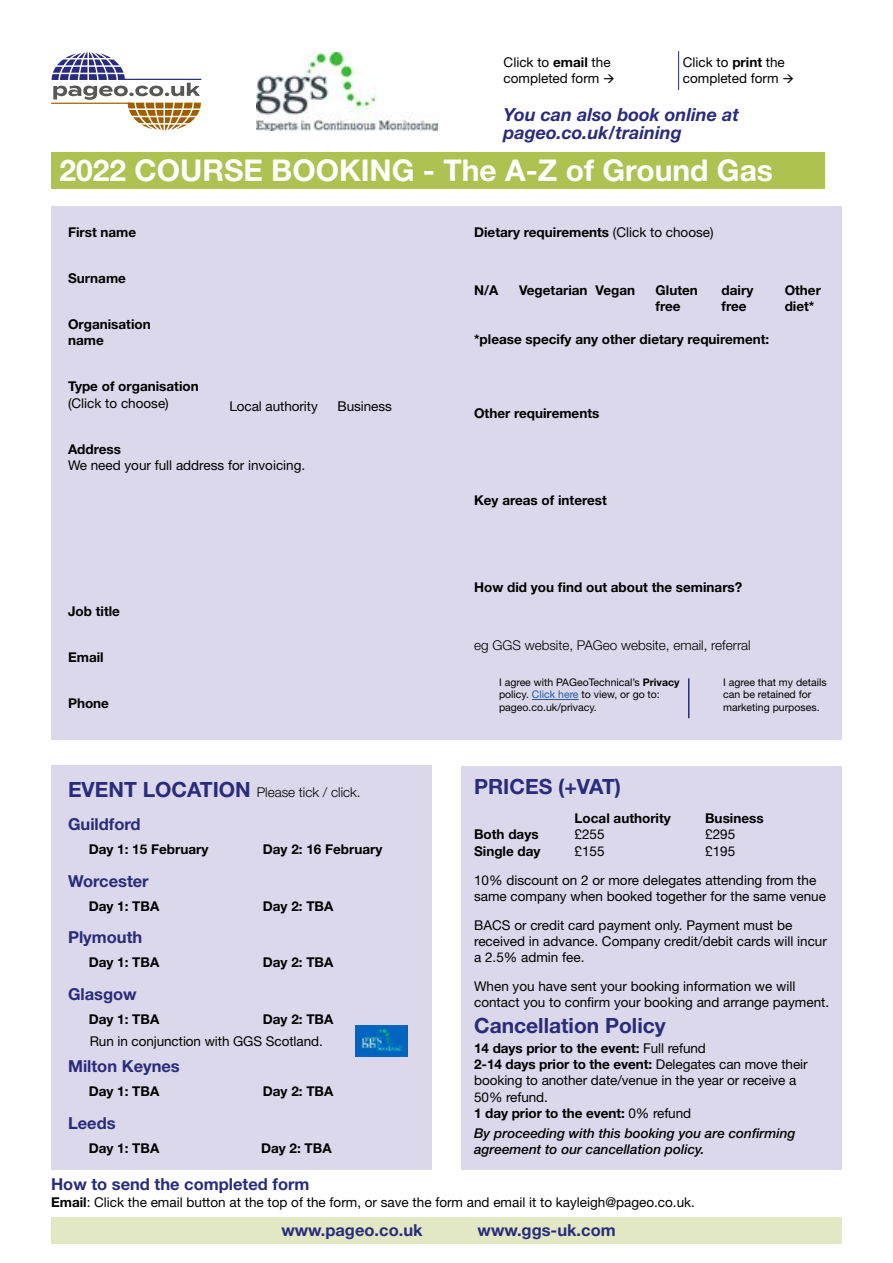
<style>
.page{position:relative;width:893px;height:1263px;background:#fff}
.page>*{position:absolute;margin:0;border:0;box-sizing:border-box;transform-origin:0 0}
.t1{font:700 30px "Helvetica Neue LT Std";color:#fff}
.t2{font:700 21px "Helvetica Neue LT Std";color:#2a2b7c}
.t3{font:italic 700 18px/18px "Helvetica Neue LT Std";color:#2a2b7c}
.t4{font:700 16.5px "Helvetica Neue LT Std";color:#2a2b7c}
.t5{font:13.5px/16.2px "Helvetica Neue LT Std";color:#000}
.t6{font:700 13.5px/16.2px "Helvetica Neue LT Std";color:#000}
.t7{font:italic 500 13.5px/16.2px "Helvetica Neue LT Std";color:#000}
.t8{font:300 13.5px "Helvetica Neue LT Std";color:#000}
.t9{font:10.5px/12.6px "Helvetica Neue LT Std";color:#000}
.s1{font-weight:700}
.s2{font-weight:700;font-size:21px;color:#2a2b7c}
.s3{font-weight:400}
.s4{color:#275b9b}
</style>
<div class="page">
<div style="left:51px;top:1217px;width:791px;height:27px;background:#e2e8c4"></div>
<div style="left:51px;top:206px;width:791px;height:534px;background:#dbd8ec"></div>
<div style="left:51px;top:152px;width:774px;height:37px;background:#aec252"></div>
<hr style="left:678px;top:51px;width:1px;height:39px;background:#2a2b7c">
<div style="left:461px;top:766px;width:381px;height:404px;background:#dbd8ec"></div>
<div style="left:51px;top:765px;width:381px;height:405px;background:#dbd8ec"></div>
<img style="left:355px;top:1026px;width:53px;height:30px">
<hr style="left:51px;top:103px;width:80px;height:1px;background:#9e5f02">
<svg style="left:52px;top:52px;width:149px;height:78px"></svg>
<img style="left:257px;top:52px;width:181px;height:78px">
<hr style="left:688px;top:678px;width:1px;height:40px;background:#2a2b7c">
<hr style="left:532px;top:699px;width:47px;height:1px;background:#275b9b">
<p class="t5" style="left:504px;top:54px;width:113px">Click to <span class="s1">email</span> the completed form →</p>
<p class="t5" style="left:683px;top:54px;width:113px">Click to <span class="s1">print</span> the completed form →</p>
<h3 class="t3" style="left:504px;top:105px;width:237px">You can also book online at pageo.co.uk/training</h3>
<h1 class="t1" style="left:60px;top:152px;width:715px">2022 COURSE BOOKING - The A-Z of Ground Gas</h1>
<p class="t6" style="left:68px;top:224px;width:70px">First name</p>
<p class="t6" style="left:68px;top:270px;width:59px">Surname</p>
<p class="t6" style="left:68px;top:316px;width:84px">Organisation name</p>
<p class="t6" style="left:68px;top:378px;width:132px">Type of organisation</p>
<p class="t5" style="left:68px;top:394px;width:102px">(Click to choose)</p>
<p class="t6" style="left:68px;top:440px;width:55px">Address</p>
<p class="t5" style="left:68px;top:457px;width:239px">We need your full address for invoicing.</p>
<p class="t5" style="left:229px;top:398px;width:90px">Local authority</p>
<p class="t5" style="left:337px;top:398px;width:56px">Business</p>
<p class="t6" style="left:68px;top:603px;width:53px">Job title</p>
<p class="t6" style="left:68px;top:649px;width:37px">Email</p>
<p class="t6" style="left:68px;top:695px;width:43px">Phone</p>
<p class="t8" style="left:68px;top:784px;width:294px"><span class="s2">EVENT LOCATION</span> Please tick / click.</p>
<p class="t4" style="left:68px;top:814px;width:74px">Guildford</p>
<p class="t6" style="left:89px;top:841px;width:121px">Day 1: 15 February</p>
<p class="t6" style="left:263px;top:841px;width:121px">Day 2: 16 February</p>
<p class="t4" style="left:68px;top:870px;width:82px">Worcester</p>
<p class="t6" style="left:89px;top:897px;width:72px">Day 1: TBA</p>
<p class="t6" style="left:263px;top:897px;width:72px">Day 2: TBA</p>
<p class="t4" style="left:68px;top:927px;width:76px">Plymouth</p>
<p class="t6" style="left:89px;top:954px;width:72px">Day 1: TBA</p>
<p class="t6" style="left:263px;top:954px;width:72px">Day 2: TBA</p>
<p class="t4" style="left:68px;top:983px;width:70px">Glasgow</p>
<p class="t6" style="left:89px;top:1010px;width:72px">Day 1: TBA</p>
<p class="t6" style="left:263px;top:1010px;width:72px">Day 2: TBA</p>
<p class="t4" style="left:68px;top:1056px;width:113px">Milton Keynes</p>
<p class="t6" style="left:89px;top:1083px;width:72px">Day 1: TBA</p>
<p class="t6" style="left:263px;top:1083px;width:72px">Day 2: TBA</p>
<p class="t4" style="left:68px;top:1113px;width:49px">Leeds</p>
<p class="t6" style="left:89px;top:1139px;width:72px">Day 1: TBA</p>
<p class="t6" style="left:261px;top:1139px;width:72px">Day 2: TBA</p>
<p class="t5" style="left:90px;top:1033px;width:235px">Run in conjunction with GGS Scotland.</p>
<p class="t6" style="left:474px;top:224px;width:241px">Dietary requirements <span class="s3">(Click to choose)</span></p>
<p class="t6" style="left:474px;top:282px;width:26px">N/A</p>
<p class="t6" style="left:519px;top:282px;width:118px">Vegetarian Vegan</p>
<p class="t6" style="left:656px;top:282px;width:44px">Gluten</p>
<p class="t6" style="left:722px;top:282px;width:33px">dairy</p>
<p class="t6" style="left:785px;top:282px;width:38px">Other</p>
<p class="t6" style="left:656px;top:298px;width:27px">free</p>
<p class="t6" style="left:722px;top:298px;width:27px">free</p>
<p class="t6" style="left:785px;top:298px;width:31px">diet*</p>
<p class="t6" style="left:474px;top:331px;width:297px">*please specify any other dietary requirement:</p>
<p class="t6" style="left:474px;top:405px;width:127px">Other requirements</p>
<p class="t6" style="left:474px;top:492px;width:134px">Key areas of interest</p>
<p class="t6" style="left:474px;top:578px;width:270px">How did you find out about the seminars?</p>
<p class="t8" style="left:474px;top:636px;width:278px">eg GGS website, PAGeo website, email, referral</p>
<p class="t9" style="left:499px;top:676px;width:182px">I agree with PAGeoTechnical’s <span class="s1">Privacy </span>policy. <span class="s4">Click here</span> to view, or go to: pageo.co.uk/privacy.</p>
<p class="t9" style="left:723px;top:676px;width:105px">I agree that my details can be retained for marketing purposes.</p>
<h2 class="t2" style="left:474px;top:774px;width:148px">PRICES (+VAT)</h2>
<p class="t6" style="left:575px;top:810px;width:98px">Local authority</p>
<p class="t6" style="left:705px;top:810px;width:60px">Business</p>
<p class="t6" style="left:474px;top:826px;width:66px">Both days</p>
<p class="t5" style="left:575px;top:826px;width:32px">£255</p>
<p class="t5" style="left:705px;top:826px;width:32px">£295</p>
<p class="t6" style="left:474px;top:842px;width:68px">Single day</p>
<p class="t5" style="left:575px;top:842px;width:32px">£155</p>
<p class="t5" style="left:474px;top:836px;width:344px;line-height:29px;text-indent:231px">£195<br>10% discount on 2 or more delegates attending from the</p>
<p class="t5" style="left:474px;top:881px;width:353px;line-height:29px">same company when booked together for the same venue<br>BACS or credit card payment only. Payment must be</p>
<p class="t5" style="left:474px;top:933px;width:354px">received in advance. Company credit/debit cards will incur a 2.5% admin fee.</p>
<p class="t5" style="left:474px;top:978px;width:357px">When you have sent your booking information we will contact you to confirm your booking and arrange payment.</p>
<h2 class="t2" style="left:474px;top:1012px;width:193px">Cancellation Policy</h2>
<p class="t5" style="left:474px;top:1040px;width:335px"><span class="s1">14 days prior to the event:</span> Full refund<br><span class="s1">2-14 days prior to the event:</span> Delegates can move their booking to another date/venue in the year or receive a 50% refund.<br><span class="s1">1 day prior to the event:</span> 0% refund</p>
<p class="t7" style="left:474px;top:1125px;width:323px">By proceeding with this booking you are confirming agreement to our cancellation policy.</p>
<p class="t4" style="left:51px;top:1174px;width:260px">How to send the completed form</p>
<p class="t5" style="left:51px;top:1193px;width:645px"><span class="s1">Email</span>: Click the email button at the top of the form, or save the form and email it to kayleigh@pageo.co.uk.</p>
<p class="t4" style="left:281px;top:1220px;width:143px">www.pageo.co.uk</p>
<p class="t4" style="left:478px;top:1220px;width:140px">www.ggs-uk.com</p>
</div>
